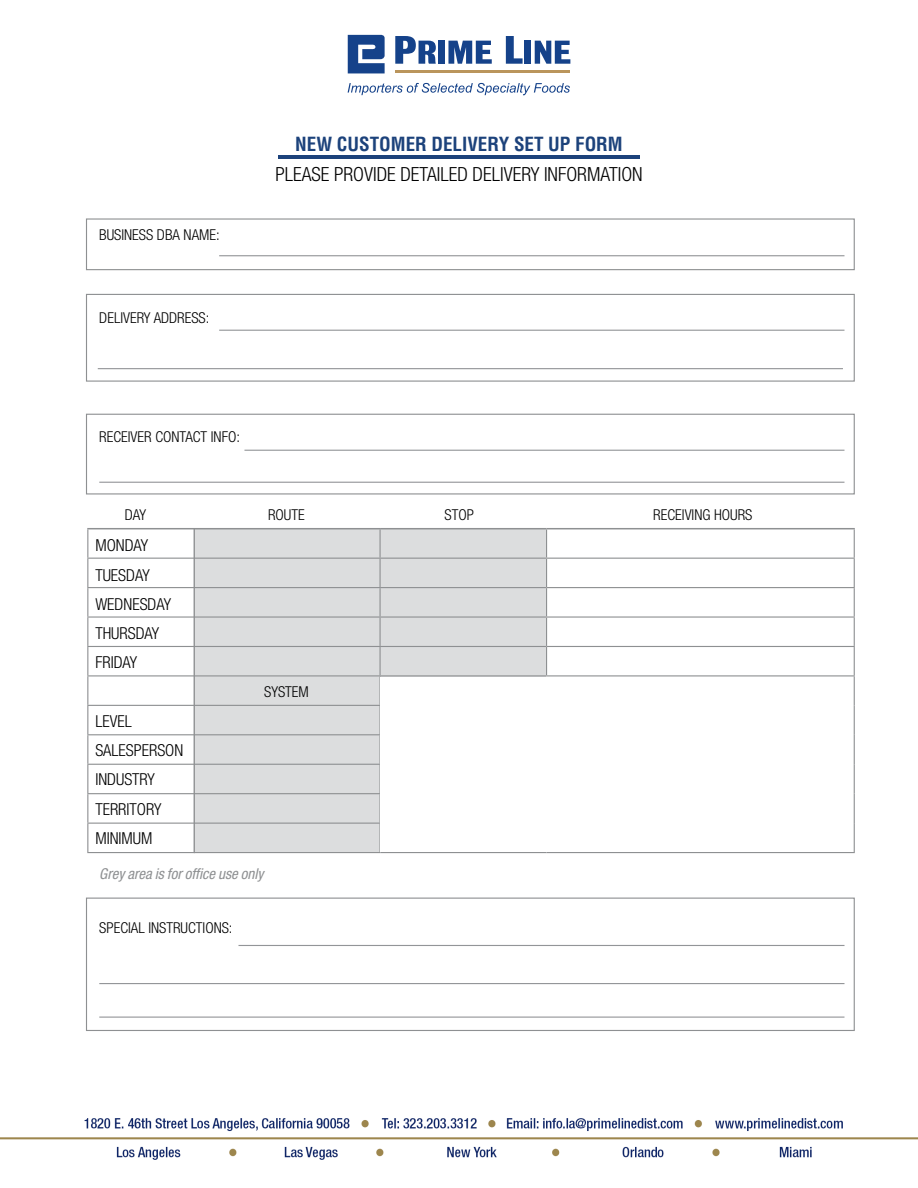
<style>
.page{position:relative;width:918px;height:1188px;background:#fff}
.page>*{position:absolute;margin:0;border:0;box-sizing:border-box;transform-origin:0 0}
.t1{font:300 condensed 19.5px "Helvetica Neue";color:#000}
.t2{font:700 condensed 19.05px "Helvetica";color:#1c427b}
.t3{font:300 condensed 16.5px/29.2px "Helvetica Neue";color:#000}
.t4{font:300 condensed 15px "Helvetica Neue";color:#000}
.t5{font:italic condensed 15px "Helvetica Neue";color:#8e9092}
</style>
<div class="page">
<svg style="left:348px;top:35px;width:37px;height:38px"></svg>
<svg style="left:395px;top:36px;width:41px;height:28px"></svg>
<div style="left:438px;top:41px;width:7px;height:23px;background:#15428a"></div>
<svg style="left:448px;top:41px;width:44px;height:23px"></svg>
<svg style="left:506px;top:36px;width:17px;height:28px"></svg>
<div style="left:525px;top:41px;width:6px;height:23px;background:#15428a"></div>
<svg style="left:535px;top:41px;width:35px;height:23px"></svg>
<hr style="left:395px;top:70px;width:174px;height:3px;background:#ba955c">
<svg style="left:348px;top:83px;width:222px;height:12px"></svg>
<img style="left:0;top:1118px;width:918px;height:42px">
<hr style="left:278px;top:155px;width:362px;height:3px;background:#1c427b">
<div style="left:194px;top:529px;width:352px;height:322px;background:#dcddde"></div>
<div style="left:86px;top:218px;width:769px;height:52px;border:1px solid #8e9092"></div>
<div style="left:86px;top:898px;width:769px;height:133px;border:1px solid #8e9092"></div>
<div style="left:86px;top:294px;width:769px;height:88px;border:1px solid #8e9092"></div>
<div style="left:86px;top:414px;width:769px;height:81px;border:1px solid #8e9092"></div>
<svg style="left:380px;top:529px;width:1px;height:322px"></svg>
<svg style="left:546px;top:529px;width:1px;height:146px"></svg>
<hr style="left:87px;top:675px;width:293px;height:1px;background:#8e9092">
<hr style="left:380px;top:675px;width:167px;height:1px;background:#8e9092">
<hr style="left:87px;top:705px;width:294px;height:1px;background:#8e9092">
<hr style="left:87px;top:734px;width:294px;height:1px;background:#8e9092">
<hr style="left:87px;top:764px;width:294px;height:1px;background:#8e9092">
<hr style="left:87px;top:793px;width:294px;height:1px;background:#8e9092">
<hr style="left:87px;top:823px;width:294px;height:1px;background:#8e9092">
<hr style="left:87px;top:852px;width:294px;height:1px;background:#8e9092">
<hr style="left:547px;top:675px;width:308px;height:1px;background:#8e9092">
<hr style="left:87px;top:558px;width:293px;height:1px;background:#8e9092">
<hr style="left:380px;top:558px;width:167px;height:1px;background:#8e9092">
<hr style="left:547px;top:558px;width:308px;height:1px;background:#8e9092">
<hr style="left:87px;top:587px;width:293px;height:1px;background:#8e9092">
<hr style="left:380px;top:587px;width:167px;height:1px;background:#8e9092">
<hr style="left:547px;top:587px;width:308px;height:1px;background:#8e9092">
<hr style="left:87px;top:616px;width:293px;height:2px;background:#8e9092">
<hr style="left:380px;top:616px;width:167px;height:2px;background:#8e9092">
<hr style="left:547px;top:616px;width:308px;height:2px;background:#8e9092">
<hr style="left:87px;top:646px;width:293px;height:1px;background:#8e9092">
<hr style="left:380px;top:646px;width:167px;height:1px;background:#8e9092">
<hr style="left:547px;top:646px;width:308px;height:1px;background:#8e9092">
<svg style="left:87px;top:529px;width:1px;height:323px"></svg>
<svg style="left:854px;top:529px;width:1px;height:176px"></svg>
<hr style="left:854px;top:705px;width:1px;height:30px;background:#8e9092">
<svg style="left:854px;top:735px;width:1px;height:29px"></svg>
<hr style="left:854px;top:764px;width:1px;height:30px;background:#8e9092">
<svg style="left:854px;top:794px;width:1px;height:58px"></svg>
<hr style="left:547px;top:852px;width:308px;height:1px;background:#8e9092">
<hr style="left:381px;top:852px;width:166px;height:1px;background:#8e9092">
<hr style="left:87px;top:528px;width:293px;height:1px;background:#8e9092">
<hr style="left:380px;top:528px;width:167px;height:1px;background:#8e9092">
<hr style="left:547px;top:528px;width:308px;height:1px;background:#8e9092">
<hr style="left:194px;top:529px;width:1px;height:324px;background:#8e9092">
<hr style="left:219px;top:330px;width:625px;height:1px;background:#939598">
<hr style="left:219px;top:255px;width:625px;height:1px;background:#939598">
<hr style="left:98px;top:368px;width:745px;height:1px;background:#939598">
<hr style="left:244px;top:450px;width:601px;height:1px;background:#939598">
<hr style="left:238px;top:945px;width:606px;height:1px;background:#939598">
<hr style="left:99px;top:983px;width:745px;height:1px;background:#939598">
<hr style="left:99px;top:1017px;width:745px;height:1px;background:#939598">
<hr style="left:99px;top:482px;width:745px;height:1px;background:#939598">
<div style="left:381px;top:677px;width:172px;height:174px;background:#fff"></div>
<p class="t2" style="left:295px;top:132px;width:329px">NEW CUSTOMER DELIVERY SET UP FORM</p>
<p class="t4" style="left:99px;top:226px;width:122px">BUSINESS DBA NAME:</p>
<p class="t4" style="left:99px;top:309px;width:112px">DELIVERY ADDRESS:</p>
<h1 class="t1" style="left:275px;top:163px;width:369px">PLEASE PROVIDE DETAILED DELIVERY INFORMATION</h1>
<p class="t4" style="left:99px;top:428px;width:142px">RECEIVER CONTACT INFO:</p>
<p class="t4" style="left:125px;top:506px;width:23px">DAY</p>
<p class="t4" style="left:268px;top:506px;width:38px">ROUTE</p>
<p class="t4" style="left:445px;top:506px;width:31px">STOP</p>
<p class="t4" style="left:653px;top:506px;width:101px">RECEIVING HOURS</p>
<p class="t3" style="left:95px;top:531px;width:77px">MONDAY<br>TUESDAY<br>WEDNESDAY<br>THURSDAY<br>FRIDAY</p>
<p class="t3" style="left:95px;top:706px;width:89px">LEVEL<br>SALESPERSON<br>INDUSTRY<br>TERRITORY<br>MINIMUM</p>
<p class="t4" style="left:264px;top:683px;width:46px">SYSTEM</p>
<p class="t5" style="left:99px;top:865px;width:166px">Grey area is for office use only</p>
<p class="t4" style="left:99px;top:919px;width:135px">SPECIAL INSTRUCTIONS:</p>
</div>
